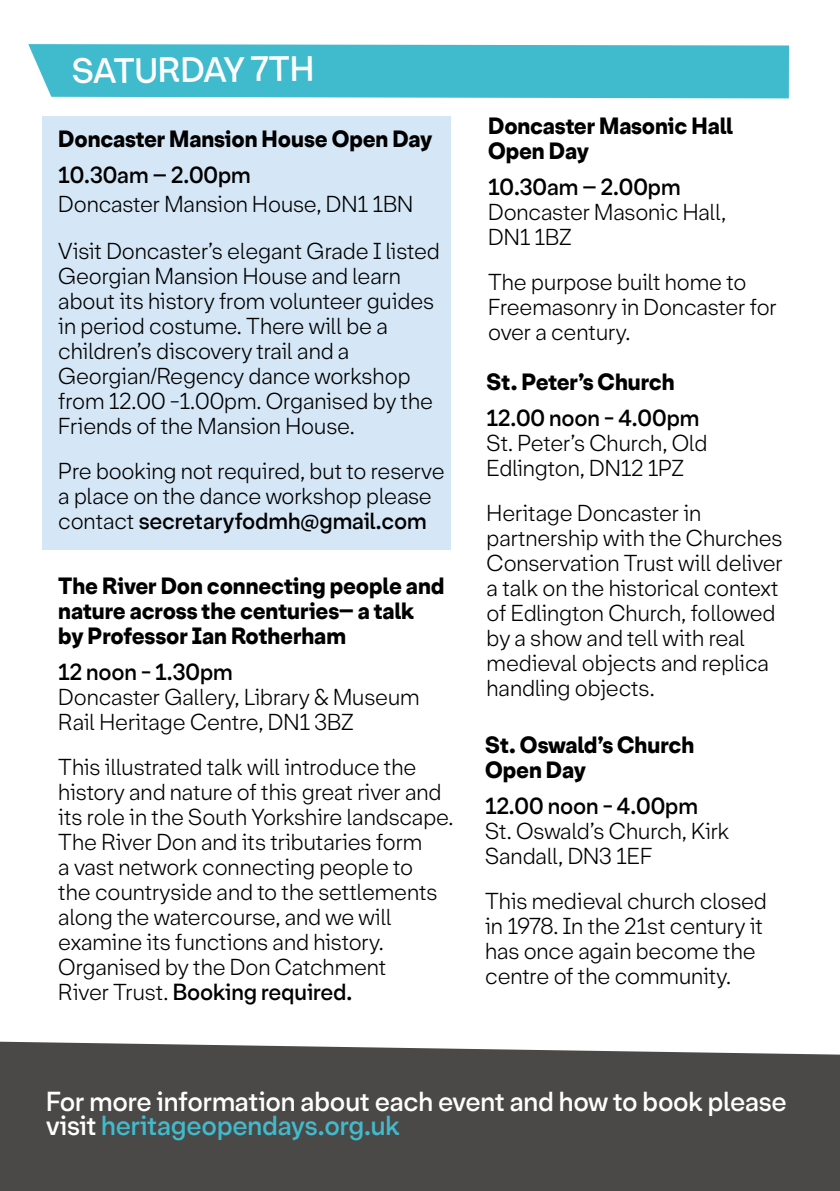
<style>
.page{position:relative;width:840px;height:1191px;background:#fff}
.page>*{position:absolute;margin:0;border:0;box-sizing:border-box;transform-origin:0 0}
.t1{font:600 33.2px "Friends";color:#fff}
.t2{font:600 26px/24px "Friends";letter-spacing:-.01em;color:#fff}
.t3{font:22px/25px "Friends";letter-spacing:-.005em;color:#000}
.t4{font:900 22px/25px "Friends";letter-spacing:-.01em;color:#000}
.t5{font:600 22px "Friends";color:#000}
.s1{font-weight:600}
.s2{color:#40bbcd}
</style>
<div class="page">
<div style="left:28px;top:44px;width:760px;height:54px;background:#40bbcd"></div>
<div style="left:42px;top:116px;width:409px;height:434px;background:#d5e7f6"></div>
<div style="left:0;top:1041px;width:839px;height:150px;background:#4b4947"></div>
<h1 class="t1" style="left:71px;top:51px;width:243px;rotate:-1deg">SATURDAY 7TH</h1>
<p class="t4" style="left:58px;top:127px;width:375px">Doncaster Mansion House Open Day</p>
<p class="t5" style="left:58px;top:161px;width:194px">10.30am – 2.00pm</p>
<p class="t3" style="left:58px;top:181px;width:383px;line-height:47px">Doncaster Mansion House, DN1 1BN<br>Visit Doncaster’s elegant Grade I listed</p>
<p class="t3" style="left:58px;top:264px;width:377px">Georgian Mansion House and learn about its history from volunteer guides in period costume. There will be a children’s discovery trail and a Georgian/Regency dance workshop from 12.00 -1.00pm. Organised by the Friends of the Mansion House.</p>
<p class="t3" style="left:58px;top:459px;width:388px">Pre booking not required, but to reserve a place on the dance workshop please contact <span class="s1">secretaryfodmh@gmail.com</span></p>
<p class="t4" style="left:58px;top:574px;width:387px">The River Don connecting people and nature across the centuries– a talk by Professor Ian Rotherham</p>
<p class="t5" style="left:58px;top:658px;width:176px">12 noon - 1.30pm</p>
<p class="t3" style="left:58px;top:685px;width:363px">Doncaster Gallery, Library &amp; Museum<br>Rail Heritage Centre, DN1 3BZ</p>
<p class="t3" style="left:58px;top:755px;width:396px">This illustrated talk will introduce the history and nature of this great river and its role in the South Yorkshire landscape.<br>The River Don and its tributaries form<br>a vast network connecting people to<br>the countryside and to the settlements along the watercourse, and we will examine its functions and history.<br>Organised by the Don Catchment<br>River Trust. <span class="s1">Booking required.</span></p>
<p class="t4" style="left:488px;top:114px;width:246px">Doncaster Masonic Hall<br>Open Day</p>
<p class="t5" style="left:488px;top:173px;width:194px">10.30am – 2.00pm</p>
<p class="t3" style="left:488px;top:200px;width:239px">Doncaster Masonic Hall,<br>DN1 1BZ</p>
<p class="t3" style="left:488px;top:270px;width:290px">The purpose built home to<br>Freemasonry in Doncaster for over a century.</p>
<p class="t4" style="left:486px;top:370px;width:189px">St. Peter’s Church</p>
<p class="t5" style="left:486px;top:404px;width:214px">12.00 noon - 4.00pm</p>
<p class="t3" style="left:486px;top:431px;width:222px">St. Peter’s Church, Old<br>Edlington, DN12 1PZ</p>
<p class="t3" style="left:486px;top:501px;width:297px">Heritage Doncaster in partnership with the Churches<br>Conservation Trust will deliver a talk on the historical context of Edlington Church, followed by a show and tell with real medieval objects and replica handling objects.</p>
<p class="t4" style="left:485px;top:733px;width:210px">St. Oswald’s Church<br>Open Day</p>
<p class="t5" style="left:485px;top:792px;width:214px">12.00 noon - 4.00pm</p>
<p class="t3" style="left:485px;top:819px;width:245px">St. Oswald’s Church, Kirk<br>Sandall, DN3 1EF</p>
<p class="t3" style="left:485px;top:889px;width:283px">This medieval church closed in 1978. In the 21st century it has once again become the centre of the community.</p>
<p class="t2" style="left:46px;top:1090px;width:741px">For more information about each event and how to book please visit <span class="s2">heritageopendays.org.uk</span></p>
</div>
